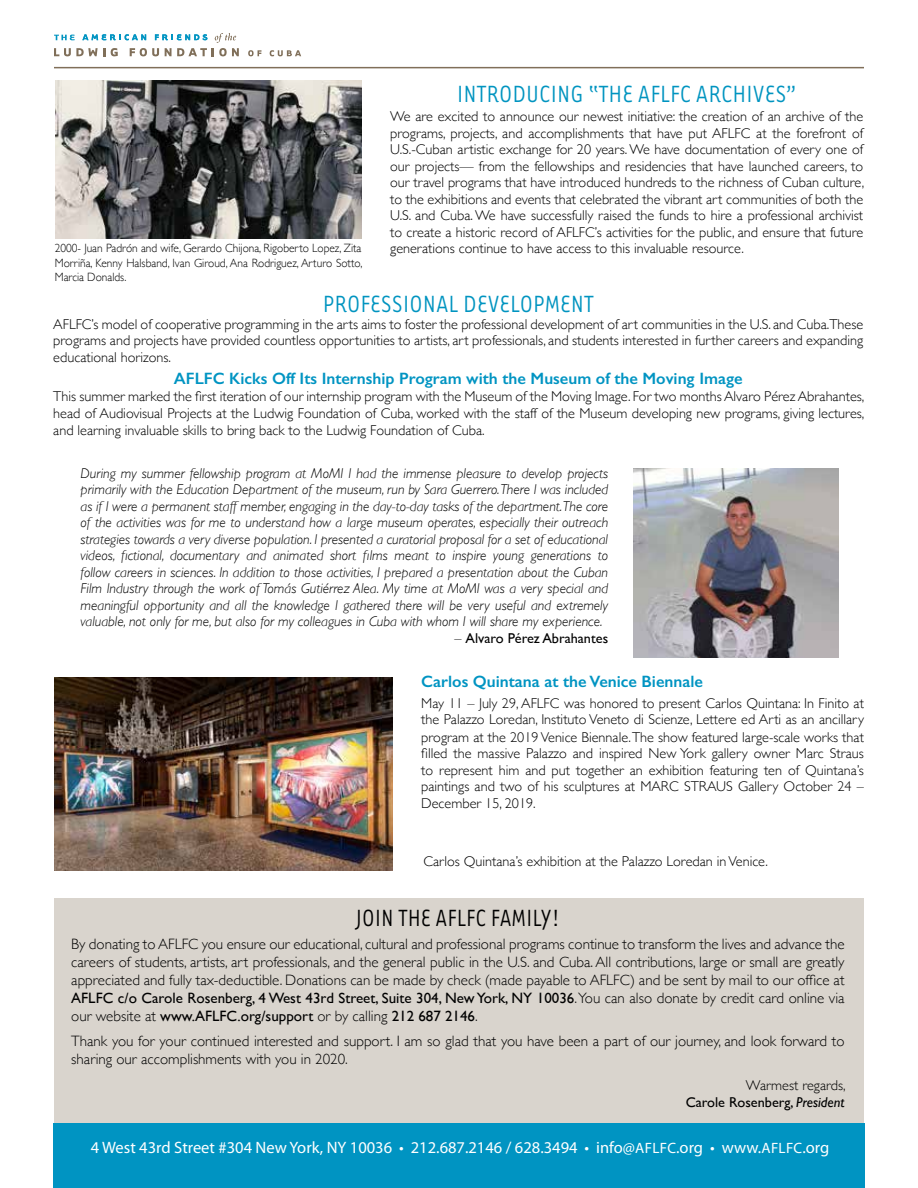
<style>
.page{position:relative;width:918px;height:1188px;background:#fff}
.page>*{position:absolute;margin:0;border:0;box-sizing:border-box;transform-origin:0 0}
.t1{font:27px "Tarzana Narrow";color:#0094c0}
.t2{font:27px "Tarzana Narrow";color:#000;scale:.95 1}
.t3{font:600 16.5px "Gill Sans";color:#0094c2}
.t4{font:16.5px "Myriad Pro";color:#fff}
.t5{font:300 15px/18px "Gill Sans";color:#000;text-align:justify}
.t6{font:300 14.25px/16.5px "Gill Sans";color:#000;text-align:justify}
.t7{font:italic 300 14.25px/16.5px "Gill Sans";color:#000;text-align:justify}
.t8{font:14.25px/17.1px "Gill Sans";color:#000;text-align:right}
.t9{font:300 12px/14.4px "Gill Sans";color:#000;text-align:justify;scale:.95 1}
.s1{font-weight:300;font-style:italic}
.s2{font-weight:400}
.s3{font-weight:300}
.s4{font-style:italic}
.s5{font-size:15px}
</style>
<div class="page">
<hr style="left:54px;top:67px;width:810px;height:1px;background:#806f59">
<svg style="left:248px;top:50px;width:14px;height:6px"></svg>
<svg style="left:270px;top:50px;width:31px;height:6px"></svg>
<svg style="left:54px;top:33px;width:185px;height:23px"></svg>
<div style="left:53px;top:1123px;width:812px;height:65px;background:#0094c2"></div>
<div style="left:54px;top:899px;width:810px;height:224px;background:#d9d4cd"></div>
<img style="left:633px;top:468px;width:205px;height:189px">
<img style="left:55px;top:677px;width:338px;height:193px">
<img style="left:56px;top:80px;width:306px;height:158px">
<p class="t9" style="left:55px;top:241px;width:325px">2000- Juan Padrón and wife, Gerardo Chijona, Rigoberto Lopez, Zita Morriña, Kenny Halsband, Ivan Giroud, Ana Rodriguez, Arturo Sotto, Marcia Donalds.</p>
<h1 class="t1" style="left:457px;top:77px;width:341px">INTRODUCING “THE AFLFC ARCHIVES”</h1>
<p class="t6" style="left:390px;top:107px;width:476px">We are excited to announce our newest initiative: the creation of an archive of the programs, projects, and accomplishments that have put AFLFC at the forefront of U.S.-Cuban artistic exchange for 20 years. We have documentation of every one of our projects— from the fellowships and residencies that have launched careers, to our travel programs that have introduced hundreds to the richness of Cuban culture, to the exhibitions and events that celebrated the vibrant art communities of both the U.S. and Cuba. We have successfully raised the funds to hire a professional archivist to create a historic record of AFLFC’s activities for the public, and ensure that future generations continue to have access to this invaluable resource.</p>
<h1 class="t1" style="left:323px;top:288px;width:272px">PROFESSIONAL DEVELOPMENT</h1>
<p class="t6" style="left:53px;top:315px;width:811px">AFLFC’s model of cooperative programming in the arts aims to foster the professional development of art communities in the U.S. and Cuba.These programs and projects have provided countless opportunities to artists, art professionals, and students interested in further careers and expanding educational horizons.</p>
<p class="t3" style="left:174px;top:369px;width:570px">AFLFC Kicks Off Its Internship Program with the Museum of the Moving Image</p>
<p class="t6" style="left:53px;top:387px;width:813px;line-height:17.1px">This summer marked the first iteration of our internship program with the Museum of the Moving Image. For two months Alvaro Pérez Abrahantes, head of Audiovisual Projects at the Ludwig Foundation of Cuba, worked with the staff of the Museum developing new programs, giving lectures, and learning invaluable skills to bring back to the Ludwig Foundation of Cuba.</p>
<p class="t7" style="left:81px;top:465px;width:529px">During my summer fellowship program at MoMI I had the immense pleasure to develop projects primarily with the Education Department of the museum, run by Sara Guerrero. There I was included as if I were a permanent staff member, engaging in the day-to-day tasks of the department.The core of the activities was for me to understand how a large museum operates, especially their outreach strategies towards a very diverse population. I presented a curatorial proposal for a set of educational videos, fictional, documentary and animated short films meant to inspire young generations to follow careers in sciences. In addition to those activities, I prepared a presentation about the Cuban Film Industry through the work of Tomás Gutiérrez Alea. My time at MoMI was a very special and meaningful opportunity and all the knowledge I gathered there will be very useful and extremely valuable, not only for me, but also for my colleagues in Cuba with whom I will share my experience.</p>
<p class="t8" style="left:455px;top:629px;width:155px"><span class="s1">–</span> Alvaro Pérez Abrahantes</p>
<p class="t3" style="left:421px;top:671px;width:283px">Carlos Quintana at the Venice Biennale</p>
<p class="t6" style="left:421px;top:694px;width:444px">May 11 – July 29, AFLFC was honored to present Carlos Quintana: In Finito at the Palazzo Loredan, Instituto Veneto di Scienze, Lettere ed Arti as an ancillary program at the 2019 Venice Biennale. The show featured large-scale works that filled the massive Palazzo and inspired New York gallery owner Marc Straus to represent him and put together an exhibition featuring ten of Quintana’s paintings and two of his sculptures at MARC STRAUS Gallery October 24 – December 15, 2019.</p>
<p class="t6" style="left:423px;top:852px;width:346px">Carlos Quintana’s exhibition at the Palazzo Loredan in Venice.</p>
<h1 class="t2" style="left:356px;top:902px;width:217px">JOIN THE AFLFC FAMILY!</h1>
<p class="t5" style="left:71px;top:934px;width:775px">By donating to AFLFC you ensure our educational, cultural and professional programs continue to transform the lives and advance the careers of students, artists, art professionals, and the general public in the U.S. and Cuba. All contributions, large or small are greatly appreciated and fully tax-deductible. Donations can be made by check (made payable to AFLFC) and be sent by mail to our office at <span class="s2">AFLFC c/o Carole Rosenberg, 4 West 43rd Street, Suite 304, New York, NY 10036</span>. You can also donate by credit card online via our website at <span class="s2">www.AFLFC.org/support</span> or by calling <span class="s2">212 687 2146</span>.</p>
<p class="t5" style="left:71px;top:1031px;width:775px">Thank you for your continued interested and support. I am so glad that you have been a part of our journey, and look forward to sharing our accomplishments with you in 2020.</p>
<p class="t8" style="left:686px;top:1076px;width:161px"><span class="s3">Warmest regards,<br></span>Carole Rosenberg, <span class="s4">President</span></p>
<p class="t4" style="left:91px;top:1138px;width:740px">4 West 43rd Street #304 New York, NY 10036 • 212.687.2146 / 628.3494 • info@<span class="s5">AFLFC</span>.org • www.<span class="s5">AFLFC</span>.org</p>
</div>
